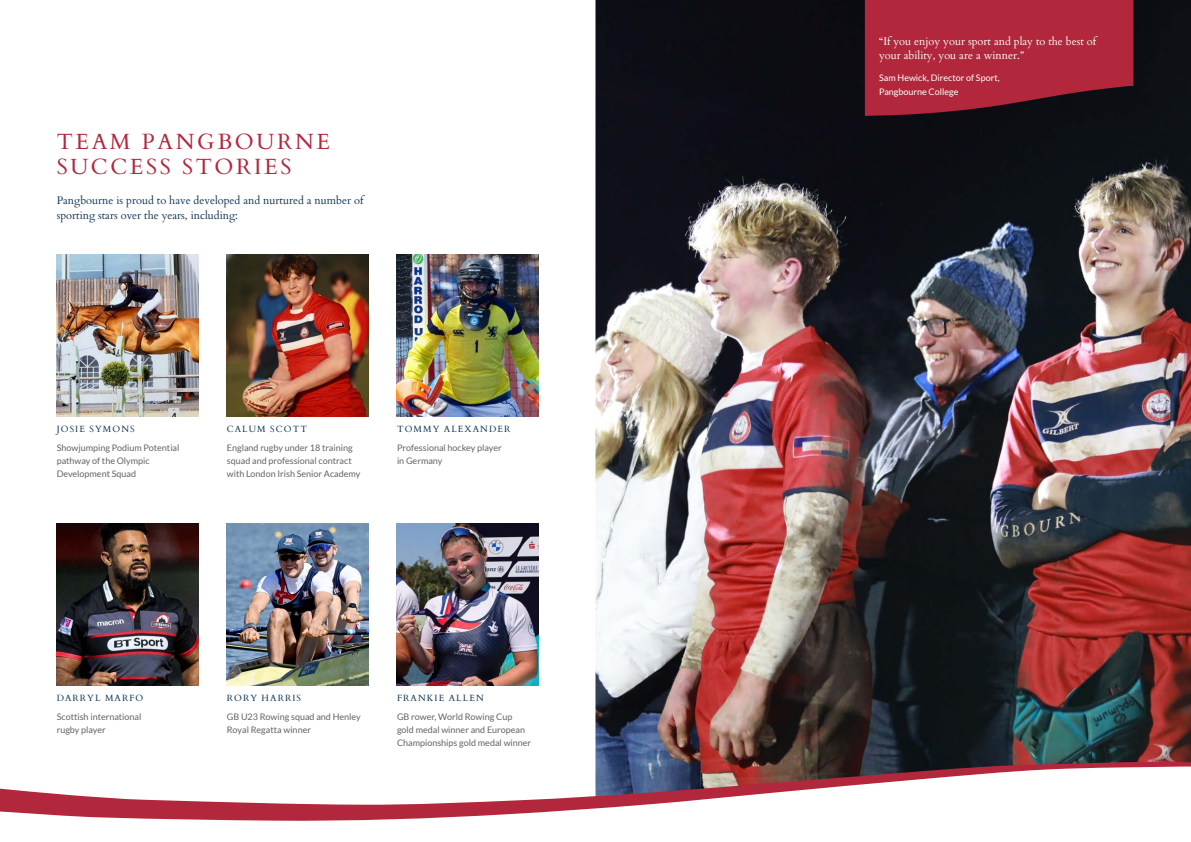
<style>
.page{position:relative;width:1191px;height:842px;background:#fff}
.page>*{position:absolute;margin:0;border:0;box-sizing:border-box;transform-origin:0 0}
.t1{font:22px/25px "Cardo";letter-spacing:.12em;color:#b2273c}
.t2{font:11px/15px "Cardo";color:#0b3355}
.t3{font:11px/14px "Cardo";color:#fff}
.t4{font:9px/13px "Lato";color:#636366}
.t5{font:9px "Cardo";letter-spacing:.12em;color:#0b3355}
.t6{font:9px/14px "Lato";color:#fff}
</style>
<div class="page">
<img style="left:397px;top:524px;width:142px;height:161px">
<img style="left:227px;top:254px;width:142px;height:162px">
<img style="left:57px;top:254px;width:141px;height:162px">
<img style="left:227px;top:524px;width:142px;height:161px">
<img style="left:397px;top:254px;width:142px;height:162px">
<img style="left:57px;top:524px;width:141px;height:161px">
<img style="left:595px;top:0;width:596px;height:761px">
<svg style="left:865px;top:0;width:268px;height:116px;background:#9f2437"></svg>
<svg style="left:0;top:761px;width:1191px;height:60px"></svg>
<p class="t1" style="left:57px;top:128px;width:275px">TEAM PANGBOURNE<br>SUCCESS STORIES</p>
<p class="t2" style="left:57px;top:192px;width:308px">Pangbourne is proud to have developed and nurtured a number of sporting stars over the years, including:</p>
<p class="t5" style="left:57px;top:422px;width:79px">JOSIE SYMONS</p>
<p class="t4" style="left:57px;top:441px;width:124px">Showjumping Podium Potential pathway of the Olympic<br>Development Squad</p>
<p class="t5" style="left:227px;top:422px;width:82px">CALUM SCOTT</p>
<p class="t4" style="left:227px;top:441px;width:135px">England rugby under 18 training squad and professional contract with London Irish Senior Academy</p>
<p class="t5" style="left:397px;top:422px;width:115px">TOMMY ALEXANDER</p>
<p class="t4" style="left:397px;top:441px;width:106px">Professional hockey player in Germany</p>
<p class="t5" style="left:57px;top:691px;width:88px">DARRYL MARFO</p>
<p class="t4" style="left:57px;top:710px;width:86px">Scottish international rugby player</p>
<p class="t5" style="left:227px;top:691px;width:76px">RORY HARRIS</p>
<p class="t4" style="left:227px;top:710px;width:135px">GB U23 Rowing squad and Henley<br>Royal Regatta winner</p>
<p class="t5" style="left:397px;top:691px;width:88px">FRANKIE ALLEN</p>
<p class="t4" style="left:397px;top:710px;width:136px">GB rower, World Rowing Cup gold medal winner and European<br>Championships gold medal winner</p>
<p class="t3" style="left:879px;top:34px;width:219px">“If you enjoy your sport and play to the best of your ability, you are a winner.”</p>
<p class="t6" style="left:879px;top:71px;width:122px">Sam Hewick, Director of Sport,<br>Pangbourne College</p>
</div>
